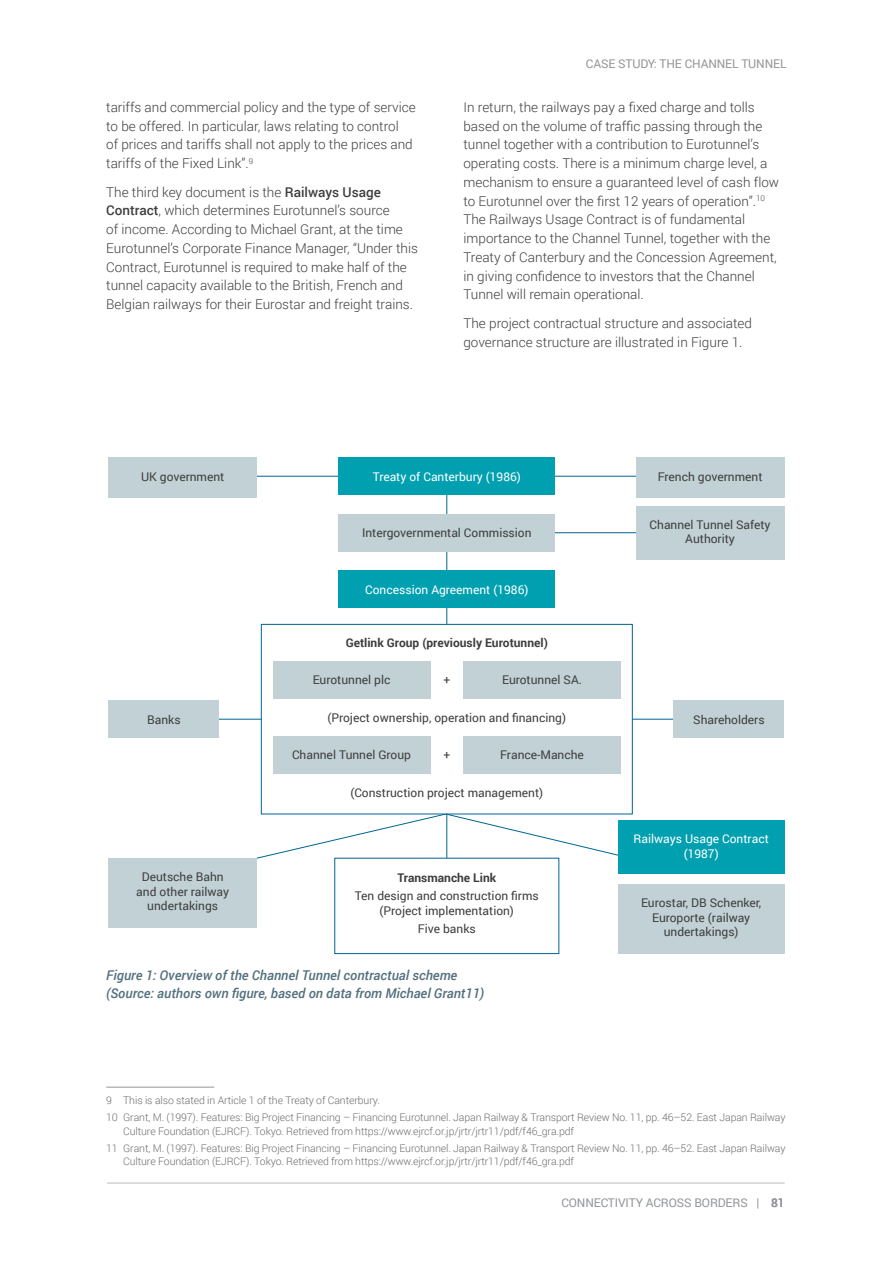
<style>
.page{position:relative;width:893px;height:1263px;background:#fff}
.page>*{position:absolute;margin:0;border:0;box-sizing:border-box;transform-origin:0 0}
.Body{font:300 13.5px/18.8px "Roboto";color:#3e3e3f}
.t1{font:italic 500 13.5px/18px "Roboto";color:#53717e}
.Diagram_copy{font:12px/14.4px "Roboto";color:#3e3e3f;text-align:center}
.Diagram_copy-2{font:12px/14.4px "Roboto";color:#fff;text-align:center}
.t2{font:12px "Roboto";letter-spacing:-.01em;color:#939598}
.Diagram_copy-3{font:700 12px "Roboto";color:#3e3e3f}
.Footnote_Text{font:300 10.5px/13.5px "Roboto";letter-spacing:-.01em;color:#6c6d70}
.s1{font-weight:500}
</style>
<div class="page">
<hr style="left:107px;top:1183px;width:677px;height:1px;background:#d1d2d4">
<hr style="left:106px;top:1087px;width:108px;height:1px;background:#939598">
<hr style="left:446px;top:495px;width:1px;height:373px;background:#006494">
<hr style="left:250px;top:476px;width:393px;height:1px;background:#006494">
<hr style="left:198px;top:719px;width:498px;height:1px;background:#006494">
<hr style="left:542px;top:532px;width:107px;height:1px;background:#006494">
<div style="left:261px;top:624px;width:372px;height:190px;background:#fff;border:1px solid #006494"></div>
<div style="left:338px;top:457px;width:217px;height:38px;background:#00a0b0"></div>
<div style="left:338px;top:570px;width:217px;height:38px;background:#00a0b0"></div>
<div style="left:338px;top:514px;width:217px;height:37px;background:#c2d1d5"></div>
<div style="left:109px;top:700px;width:110px;height:38px;background:#c2d1d5"></div>
<div style="left:109px;top:858px;width:148px;height:70px;background:#c2d1d5"></div>
<div style="left:273px;top:661px;width:157px;height:38px;background:#c2d1d5"></div>
<div style="left:463px;top:661px;width:158px;height:38px;background:#c2d1d5"></div>
<div style="left:273px;top:736px;width:157px;height:38px;background:#c2d1d5"></div>
<div style="left:463px;top:736px;width:158px;height:38px;background:#c2d1d5"></div>
<div style="left:335px;top:858px;width:224px;height:95px;background:#fff"></div>
<div style="left:334px;top:858px;width:225px;height:96px;border:1px solid #006494"></div>
<div style="left:109px;top:457px;width:148px;height:41px;background:#c2d1d5"></div>
<div style="left:636px;top:457px;width:148px;height:41px;background:#c2d1d5"></div>
<div style="left:636px;top:506px;width:148px;height:54px;background:#c2d1d5"></div>
<div style="left:674px;top:700px;width:110px;height:38px;background:#c2d1d5"></div>
<svg style="left:256px;top:813px;width:376px;height:46px"></svg>
<div style="left:618px;top:884px;width:166px;height:70px;background:#c2d1d5"></div>
<div style="left:618px;top:820px;width:166px;height:54px;background:#00a0b0"></div>
<p class="Body" style="left:106px;top:97px;width:311px">tariffs and commercial policy and the type of service to be offered. In particular, laws relating to control<br>of prices and tariffs shall not apply to the prices and tariffs of the Fixed Link”.<sup>9</sup></p>
<p class="Body" style="left:106px;top:182px;width:313px">The third key document is the <span class="s1">Railways Usage Contract</span>, which determines Eurotunnel’s source<br>of income. According to Michael Grant, at the time Eurotunnel’s Corporate Finance Manager, “Under this Contract, Eurotunnel is required to make half of the tunnel capacity available to the British, French and Belgian railways for their Eurostar and freight trains.</p>
<p class="t2" style="left:586px;top:56px;width:202px">CASE STUDY: THE CHANNEL TUNNEL</p>
<p class="Body" style="left:463px;top:97px;width:317px">In return, the railways pay a fixed charge and tolls based on the volume of traffic passing through the tunnel together with a contribution to Eurotunnel’s operating costs. There is a minimum charge level, a mechanism to ensure a guaranteed level of cash flow to Eurotunnel over the first 12 years of operation”.<sup>10<br></sup>The Railways Usage Contract is of fundamental importance to the Channel Tunnel, together with the Treaty of Canterbury and the Concession Agreement, in giving confidence to investors that the Channel Tunnel will remain operational.</p>
<p class="Body" style="left:463px;top:313px;width:290px">The project contractual structure and associated governance structure are illustrated in Figure 1.</p>
<p class="Diagram_copy-2" style="left:373px;top:469px;width:150px">Treaty of Canterbury (1986)</p>
<p class="Diagram_copy" style="left:141px;top:469px;width:85px">UK government</p>
<p class="Diagram_copy" style="left:658px;top:469px;width:106px">French government</p>
<p class="Diagram_copy" style="left:650px;top:517px;width:123px">Channel Tunnel Safety<br>Authority</p>
<p class="Diagram_copy" style="left:362px;top:525px;width:171px">Intergovernmental Commission</p>
<p class="Diagram_copy-2" style="left:365px;top:582px;width:165px">Concession Agreement (1986)</p>
<p class="Diagram_copy-3" style="left:346px;top:634px;width:204px">Getlink Group (previously Eurotunnel)</p>
<p class="Diagram_copy" style="left:147px;top:712px;width:35px">Banks</p>
<p class="Diagram_copy" style="left:136px;top:869px;width:94px">Deutsche Bahn and other railway undertakings</p>
<p class="Diagram_copy" style="left:313px;top:672px;width:79px">Eurotunnel plc</p>
<p class="Diagram_copy" style="left:443px;top:672px;width:8px">+</p>
<p class="Diagram_copy" style="left:502px;top:672px;width:81px">Eurotunnel SA.</p>
<p class="Diagram_copy" style="left:327px;top:710px;width:240px">(Project ownership, operation and financing)</p>
<p class="Diagram_copy" style="left:292px;top:747px;width:121px">Channel Tunnel Group</p>
<p class="Diagram_copy" style="left:443px;top:747px;width:8px">+</p>
<p class="Diagram_copy" style="left:500px;top:747px;width:85px">France-Manche</p>
<p class="Diagram_copy" style="left:350px;top:785px;width:194px">(Construction project management)</p>
<p class="Diagram_copy-3" style="left:397px;top:869px;width:100px">Transmanche Link</p>
<p class="Diagram_copy" style="left:355px;top:888px;width:186px">Ten design and construction firms (Project implementation)</p>
<p class="Diagram_copy" style="left:418px;top:921px;width:59px">Five banks</p>
<p class="t1" style="left:106px;top:966px;width:380px">Figure 1: Overview of the Channel Tunnel contractual scheme (Source: authors own figure, based on data from Michael Grant11)</p>
<p class="Diagram_copy" style="left:693px;top:712px;width:73px">Shareholders</p>
<p class="Diagram_copy-2" style="left:634px;top:831px;width:137px">Railways Usage Contract (1987)</p>
<p class="Diagram_copy" style="left:641px;top:895px;width:122px">Eurostar, DB Schenker,<br>Europorte (railway undertakings)</p>
<p class="Footnote_Text" style="left:106px;top:1093px;width:275px">9 This is also stated in Article 1 of the Treaty of Canterbury.</p>
<p class="Footnote_Text" style="left:123px;top:1110px;width:664px;text-indent:-17px">10 Grant, M. (1997). Features: Big Project Financing – Financing Eurotunnel. Japan Railway &amp; Transport Review No. 11, pp. 46–52. East Japan Railway<br>Culture Foundation (EJRCF). Tokyo. Retrieved from https://www.ejrcf.or.jp/jrtr/jrtr11/pdf/f46_gra.pdf</p>
<p class="Footnote_Text" style="left:123px;top:1141px;width:664px;text-indent:-17px">11 Grant, M. (1997). Features: Big Project Financing – Financing Eurotunnel. Japan Railway &amp; Transport Review No. 11, pp. 46–52. East Japan Railway<br>Culture Foundation (EJRCF). Tokyo. Retrieved from https://www.ejrcf.or.jp/jrtr/jrtr11/pdf/f46_gra.pdf</p>
<p class="t2" style="left:561px;top:1194px;width:225px">CONNECTIVITY ACROSS BORDERS | <span class="s1">81</span></p>
</div>
